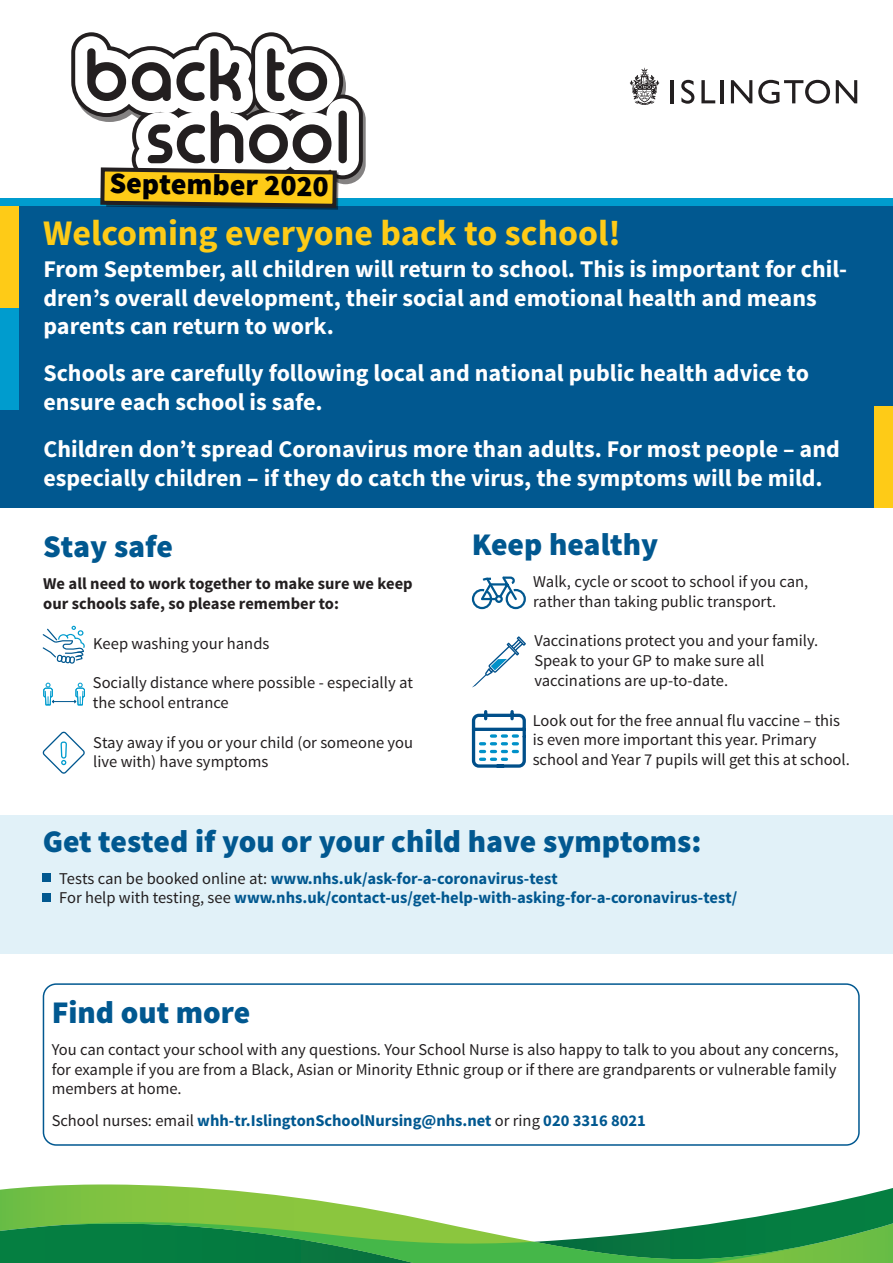
<style>
.page{position:relative;width:893px;height:1263px;background:#fff}
.page>*{position:absolute;margin:0;border:0;box-sizing:border-box;transform-origin:0 0}
.t1{font:700 36px "Source Sans Pro";color:#fecb17}
.t2{font:900 31.5px "Source Sans Pro";color:#015890}
.t3{font:900 29.85px "Source Sans Pro";color:#000001}
.t4{font:700 24px/28.8px "Source Sans Pro";color:#fff}
.t5{font:16.5px/19.8px "Source Sans Pro";color:#231f20}
.t6{font:700 16.5px "Source Sans Pro";color:#015890}
.t7{font:700 16.5px/19.8px "Source Sans Pro";color:#231f20}
.s1{font-weight:400;color:#231f20}
</style>
<div class="page">
<div style="left:0;top:815px;width:893px;height:139px;background:#e1f1f8"></div>
<div style="left:43px;top:983px;width:817px;height:163px;border:2px solid #015890;border-radius:13px"></div>
<svg style="left:18px;top:1184px;width:183px;height:4px"></svg>
<svg style="left:0;top:1188px;width:893px;height:75px"></svg>
<svg style="left:630px;top:67px;width:29px;height:38px"></svg>
<hr style="left:671px;top:80px;width:3px;height:23px;background:#231f20">
<svg style="left:681px;top:80px;width:13px;height:24px"></svg>
<svg style="left:701px;top:80px;width:14px;height:23px"></svg>
<hr style="left:720px;top:80px;width:3px;height:23px;background:#231f20">
<svg style="left:731px;top:80px;width:21px;height:23px"></svg>
<svg style="left:758px;top:80px;width:72px;height:24px"></svg>
<svg style="left:836px;top:80px;width:21px;height:23px"></svg>
<div style="left:0;top:198px;width:893px;height:231px;background:#009cce"></div>
<div style="left:0;top:206px;width:893px;height:302px;background:#015890"></div>
<div style="left:0;top:206px;width:18px;height:102px;background:#fecb17"></div>
<div style="left:875px;top:407px;width:18px;height:101px;background:#fecb17"></div>
<div style="left:0;top:308px;width:18px;height:101px;background:#009cce"></div>
<svg style="left:71px;top:32px;width:295px;height:178px"></svg>
<div style="left:43px;top:873px;width:8px;height:8px;background:#015890"></div>
<div style="left:43px;top:893px;width:8px;height:8px;background:#015890"></div>
<svg style="left:43px;top:626px;width:42px;height:38px"></svg>
<svg style="left:43px;top:683px;width:42px;height:22px"></svg>
<svg style="left:42px;top:731px;width:43px;height:43px"></svg>
<svg style="left:471px;top:576px;width:55px;height:34px"></svg>
<svg style="left:472px;top:636px;width:54px;height:51px"></svg>
<svg style="left:471px;top:710px;width:55px;height:58px"></svg>
<p class="t3" style="left:110px;top:163px;width:221px;rotate:1deg">September 2020</p>
<p class="t1" style="left:43px;top:210px;width:579px">Welcoming everyone back to school!</p>
<p class="t4" style="left:43px;top:255px;width:805px">From September, all children will return to school. This is important for chil&shy;dren’s overall development, their social and emotional health and means parents can return to work.</p>
<p class="t4" style="left:43px;top:360px;width:767px">Schools are carefully following local and national public health advice to ensure each school is safe.</p>
<p class="t4" style="left:43px;top:435px;width:798px">Children don’t spread Coronavirus more than adults. For most people – and especially children – if they do catch the virus, the symptoms will be mild.</p>
<p class="t2" style="left:43px;top:526px;width:131px">Stay safe</p>
<p class="t7" style="left:43px;top:574px;width:371px">We all need to work together to make sure we keep our schools safe, so please remember to:</p>
<p class="t5" style="left:93px;top:633px;width:178px">Keep washing your hands</p>
<p class="t5" style="left:93px;top:673px;width:322px">Socially distance where possible - especially at the school entrance</p>
<p class="t5" style="left:93px;top:732px;width:321px">Stay away if you or your child (or someone you live with) have symptoms</p>
<p class="t2" style="left:472px;top:524px;width:188px">Keep healthy</p>
<p class="t5" style="left:533px;top:572px;width:277px">Walk, cycle or scoot to school if you can, rather than taking public transport.</p>
<p class="t5" style="left:534px;top:631px;width:285px">Vaccinations protect you and your family.<br>Speak to your GP to make sure all vaccinations are up-to-date.</p>
<p class="t5" style="left:533px;top:710px;width:319px">Look out for the free annual flu vaccine – this is even more important this year. Primary school and Year 7 pupils will get this at school.</p>
<p class="t2" style="left:43px;top:821px;width:660px">Get tested if you or your child have symptoms:</p>
<p class="t6" style="left:59px;top:867px;width:500px"><span class="s1">Tests can be booked online at:</span> www.nhs.uk/ask-for-a-coronavirus-test</p>
<p class="t6" style="left:59px;top:887px;width:680px"><span class="s1">For help with testing, see</span> www.nhs.uk/contact-us/get-help-with-asking-for-a-coronavirus-test/</p>
<p class="t2" style="left:52px;top:992px;width:200px">Find out more</p>
<p class="t5" style="left:52px;top:1040px;width:788px;text-align:justify">You can contact your school with any questions. Your School Nurse is also happy to talk to you about any concerns, for example if you are from a Black, Asian or Minority Ethnic group or if there are grandparents or vulnerable family members at home.</p>
<p class="t6" style="left:52px;top:1110px;width:596px"><span class="s1">School nurses: email</span> whh-tr.IslingtonSchoolNursing@nhs.net <span class="s1">or ring</span> 020 3316 8021</p>
</div>
